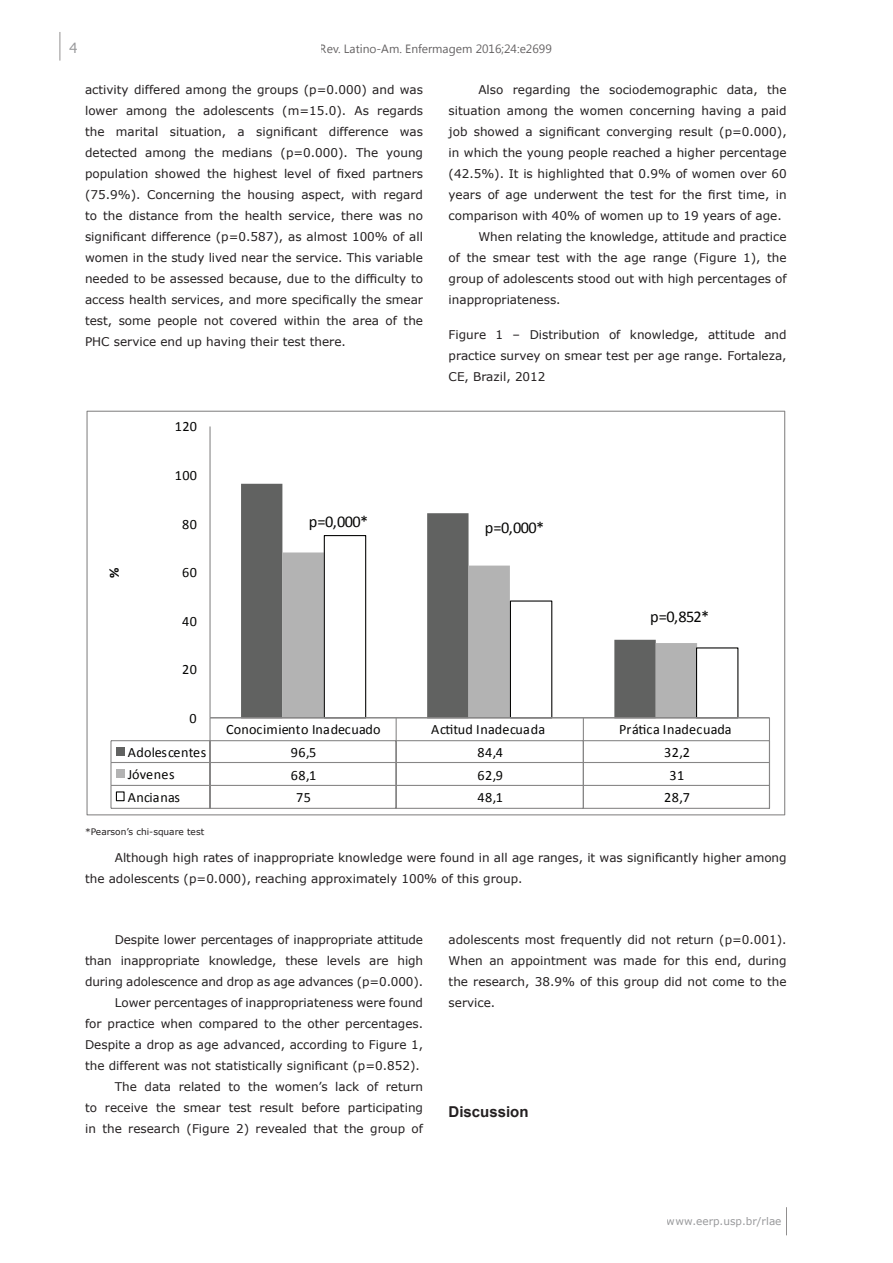
<style>
.page{position:relative;width:893px;height:1263px;background:#fff}
.page>*{position:absolute;margin:0;border:0;box-sizing:border-box;transform-origin:0 0}
.t1{font:16.35px "Calibri";letter-spacing:-.04em;color:#050504}
.Seção{font:700 15px "Arial";color:#231f20}
.t2{font:14.25px "Calibri";letter-spacing:.015em;color:#050504}
.t3{font:700 14.1px "Calibri";color:#050504}
.t4{font:13.5px "Geneva";color:#6c6d70}
.Texto{font:12px/21px "Verdana";color:#231f20;text-align:justify}
.Título_de_tabela_e_f{font:12px/21px "Verdana";color:#231f20;text-align:justify}
.t5{font:12px "Segoe UI";color:#231f20}
.t6{font:10.5px "Verdana";color:#6c6d70}
.Rodapé_de_tabela__fi{font:9px "Verdana";color:#231f20}
</style>
<div class="page">
<svg style="left:786px;top:1207px;width:1px;height:28px"></svg>
<svg style="left:60px;top:32px;width:1px;height:29px"></svg>
<svg style="left:241px;top:484px;width:228px;height:233px;fill:#616261"></svg>
<div style="left:282px;top:552px;width:41px;height:165px;background:#b3b3b3"></div>
<svg style="left:323px;top:534px;width:416px;height:183px"></svg>
<hr style="left:209px;top:426px;width:2px;height:292px;background:#878686">
<hr style="left:210px;top:717px;width:559px;height:1px;background:#878686">
<hr style="left:209px;top:718px;width:2px;height:23px;background:#878686">
<hr style="left:209px;top:741px;width:2px;height:21px;background:#878686">
<hr style="left:110px;top:741px;width:2px;height:21px;background:#878686">
<hr style="left:111px;top:740px;width:658px;height:1px;background:#878686">
<div style="left:116px;top:747px;width:9px;height:8px;background:#616261"></div>
<hr style="left:209px;top:762px;width:2px;height:23px;background:#878686">
<hr style="left:110px;top:762px;width:2px;height:23px;background:#878686">
<hr style="left:111px;top:762px;width:658px;height:1px;background:#878686">
<div style="left:116px;top:770px;width:9px;height:8px;background:#b3b3b3"></div>
<svg style="left:769px;top:718px;width:1px;height:90px"></svg>
<svg style="left:583px;top:718px;width:1px;height:90px"></svg>
<svg style="left:396px;top:718px;width:1px;height:90px"></svg>
<hr style="left:209px;top:785px;width:2px;height:23px;background:#878686">
<hr style="left:111px;top:808px;width:658px;height:1px;background:#878686">
<hr style="left:110px;top:785px;width:2px;height:23px;background:#878686">
<hr style="left:111px;top:785px;width:658px;height:1px;background:#878686">
<div style="left:116px;top:791px;width:9px;height:10px;border:1px solid #050504"></div>
<p class="t4" style="left:68px;top:40px;width:11px">4</p>
<p class="t5" style="left:320px;top:41px;width:233px">Rev. Latino-Am. Enfermagem 2016;24:e2699</p>
<p class="Texto" style="left:85px;top:79px;width:340px">activity differed among the groups (p=0.000) and was lower among the adolescents (m=15.0). As regards the marital situation, a significant difference was detected among the medians (p=0.000). The young population showed the highest level of fixed partners (75.9%). Concerning the housing aspect, with regard to the distance from the health service, there was no significant difference (p=0.587), as almost 100% of all women in the study lived near the service. This variable needed to be assessed because, due to the difficulty to access health services, and more specifically the smear test, some people not covered within the area of the PHC service end up having their test there.</p>
<p class="Texto" style="left:449px;top:79px;width:340px;text-indent:30px">Also regarding the sociodemographic data, the situation among the women concerning having a paid job showed a significant converging result (p=0.000), in which the young people reached a higher percentage (42.5%). It is highlighted that 0.9% of women over 60 years of age underwent the test for the first time, in comparison with 40% of women up to 19 years of age.</p>
<p class="Texto" style="left:449px;top:226px;width:340px;text-indent:30px">When relating the knowledge, attitude and practice of the smear test with the age range (Figure 1), the group of adolescents stood out with high percentages of inappropriateness.</p>
<p class="Título_de_tabela_e_f" style="left:449px;top:323px;width:340px">Figure 1 – Distribution of knowledge, attitude and practice survey on smear test per age range. Fortaleza, CE, Brazil, 2012</p>
<p class="t2" style="left:175px;top:418px;width:24px">120</p>
<p class="t3" style="left:105px;top:577px;width:12px;rotate:-90deg">%</p>
<p class="t2" style="left:175px;top:466px;width:24px">100</p>
<p class="t2" style="left:182px;top:515px;width:16px">80</p>
<p class="t2" style="left:182px;top:564px;width:16px">60</p>
<p class="t2" style="left:182px;top:612px;width:16px">40</p>
<p class="t2" style="left:182px;top:661px;width:16px">20</p>
<p class="t1" style="left:309px;top:512px;width:61px">p=0,000*</p>
<p class="t1" style="left:485px;top:518px;width:61px">p=0,000*</p>
<p class="t1" style="left:650px;top:606px;width:61px">p=0,852*</p>
<p class="t2" style="left:189px;top:709px;width:9px">0</p>
<p class="t2" style="left:226px;top:721px;width:156px">Conocimiento Inadecuado</p>
<p class="t2" style="left:431px;top:721px;width:115px">Actitud Inadecuada</p>
<p class="t2" style="left:619px;top:721px;width:114px">Prática Inadecuada</p>
<p class="t2" style="left:128px;top:743px;width:80px">Adolescentes</p>
<p class="t2" style="left:291px;top:743px;width:27px">96,5</p>
<p class="t2" style="left:477px;top:743px;width:27px">84,4</p>
<p class="t2" style="left:664px;top:743px;width:27px">32,2</p>
<p class="t2" style="left:128px;top:766px;width:48px">Jóvenes</p>
<p class="t2" style="left:291px;top:766px;width:27px">68,1</p>
<p class="t2" style="left:477px;top:766px;width:27px">62,9</p>
<p class="t2" style="left:670px;top:766px;width:16px">31</p>
<p class="t2" style="left:128px;top:788px;width:54px">Ancianas</p>
<p class="t2" style="left:296px;top:789px;width:16px">75</p>
<p class="t2" style="left:477px;top:789px;width:27px">48,1</p>
<p class="t2" style="left:664px;top:789px;width:27px">28,7</p>
<p class="Rodapé_de_tabela__fi" style="left:85px;top:826px;width:121px">*Pearson’s chi-square test</p>
<p class="Texto" style="left:85px;top:846px;width:703px;text-indent:30px">Although high rates of inappropriate knowledge were found in all age ranges, it was significantly higher among the adolescents (p=0.000), reaching approximately 100% of this group.</p>
<p class="Texto" style="left:85px;top:928px;width:340px;text-indent:30px">Despite lower percentages of inappropriate attitude than inappropriate knowledge, these levels are high during adolescence and drop as age advances (p=0.000).</p>
<p class="Texto" style="left:85px;top:991px;width:340px;text-indent:30px">Lower percentages of inappropriateness were found for practice when compared to the other percentages.<br>Despite a drop as age advanced, according to Figure 1, the different was not statistically significant (p=0.852).</p>
<p class="Texto" style="left:85px;top:1075px;width:340px;text-indent:30px">The data related to the women’s lack of return to receive the smear test result before participating in the research (Figure 2) revealed that the group of</p>
<p class="Texto" style="left:449px;top:928px;width:340px">adolescents most frequently did not return (p=0.001).<br>When an appointment was made for this end, during the research, 38.9% of this group did not come to the service.</p>
<p class="Seção" style="left:449px;top:1101px;width:82px">Discussion</p>
<p class="t6" style="left:667px;top:1215px;width:116px">www.eerp.usp.br/rlae</p>
</div>
